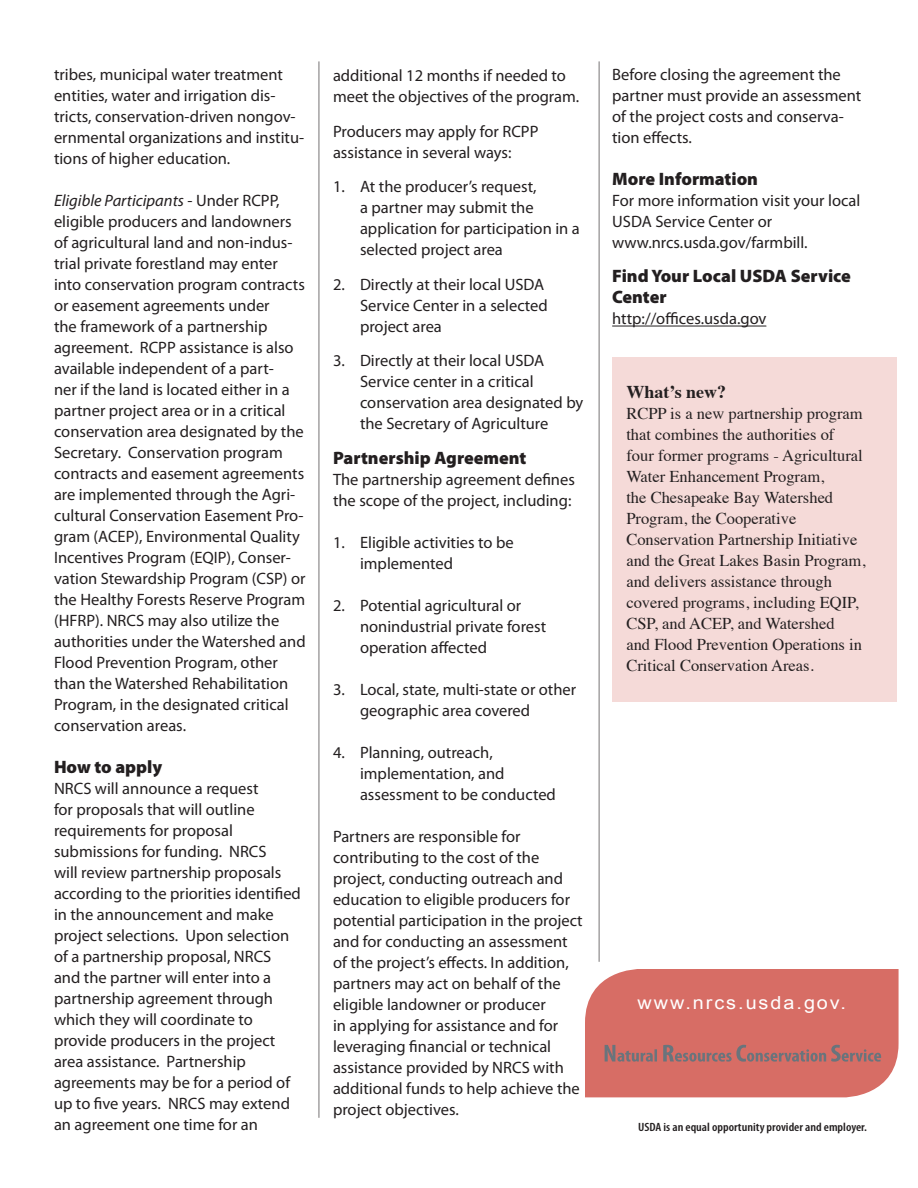
<style>
.page{position:relative;width:918px;height:1188px;background:#fff}
.page>*{position:absolute;margin:0;border:0;box-sizing:border-box;transform-origin:0 0}
.Subhead_1{font:900 18px/21px "Myriad Pro";color:#231f20}
.t1{font:18px "Arial";letter-spacing:.1em;color:#fff;scale:1.1 1}
.Subhead_1-2{font:700 18px "Times";color:#231f20}
.Subhead_1-3{font:16.5px/21px "Myriad Pro";color:#231f20}
.Body_text{font:16.5px/21px "Myriad Pro";color:#231f20}
.Body_text-2{font:16.5px/21px "Times";color:#231f20}
.t2{font:600 condensed 12px "Myriad Pro";color:#231f20;scale:1.1 1}
.s1{font-style:italic}
.s2{font-family:"Calibri";font-weight:700;color:#fff}
</style>
<div class="page">
<hr style="left:612px;top:326px;width:155px;height:1px;background:#231f20">
<hr style="left:319px;top:61px;width:1px;height:1057px;background:#231f20">
<hr style="left:599px;top:61px;width:1px;height:901px;background:#231f20">
<svg style="left:585px;top:969px;width:314px;height:128px;background:#d4716a"></svg>
<div style="left:612px;top:357px;width:284px;height:345px;background:#f5dad8"></div>
<p class="Subhead_1-3" style="left:54px;top:64px;width:252px">tribes, municipal water treatment entities, water and irrigation dis&shy;tricts, conservation-driven nongov&shy;ernmental organizations and institu&shy;tions of higher education.</p>
<p class="Subhead_1-3" style="left:54px;top:190px;width:253px"><span class="s1">Eligible Participants</span> - Under RCPP, eligible producers and landowners of agricultural land and non-indus&shy;trial private forestland may enter into conservation program contracts or easement agreements under<br>the framework of a partnership agreement. RCPP assistance is also available independent of a part-<br>ner if the land is located either in a partner project area or in a critical conservation area designated by the Secretary. Conservation program contracts and easement agreements are implemented through the Agri&shy;cultural Conservation Easement Pro&shy;gram (ACEP), Environmental Quality Incentives Program (EQIP), Conser&shy;vation Stewardship Program (CSP) or the Healthy Forests Reserve Program (HFRP). NRCS may also utilize the authorities under the Watershed and Flood Prevention Program, other than the Watershed Rehabilitation Program, in the designated critical conservation areas.</p>
<p class="Subhead_1" style="left:54px;top:756px;width:110px">How to apply</p>
<p class="Body_text" style="left:54px;top:778px;width:248px">NRCS will announce a request<br>for proposals that will outline requirements for proposal submissions for funding. NRCS<br>will review partnership proposals according to the priorities identified in the announcement and make project selections. Upon selection of a partnership proposal, NRCS and the partner will enter into a partnership agreement through which they will coordinate to provide producers in the project area assistance. Partnership agreements may be for a period of up to five years. NRCS may extend an agreement one time for an</p>
<p class="Body_text" style="left:333px;top:65px;width:248px">additional 12 months if needed to meet the objectives of the program.</p>
<p class="Body_text" style="left:333px;top:121px;width:207px">Producers may apply for RCPP assistance in several ways:</p>
<p class="Body_text" style="left:360px;top:176px;width:221px;text-indent:-27px">1. At the producer’s request,<br>a partner may submit the application for participation in a selected project area</p>
<p class="Body_text" style="left:360px;top:274px;width:189px;text-indent:-27px">2. Directly at their local USDA<br>Service Center in a selected project area</p>
<p class="Body_text" style="left:360px;top:350px;width:225px;text-indent:-27px">3. Directly at their local USDA<br>Service center in a critical conservation area designated by the Secretary of Agriculture</p>
<p class="Subhead_1" style="left:333px;top:447px;width:195px">Partnership Agreement</p>
<p class="Subhead_1-3" style="left:333px;top:469px;width:243px">The partnership agreement defines the scope of the project, including:</p>
<p class="Subhead_1-3" style="left:360px;top:532px;width:155px;text-indent:-27px">1. Eligible activities to be implemented</p>
<p class="Subhead_1-3" style="left:360px;top:595px;width:188px;text-indent:-27px">2. Potential agricultural or nonindustrial private forest operation affected</p>
<p class="Subhead_1-3" style="left:360px;top:679px;width:218px;text-indent:-27px">3. Local, state, multi-state or other geographic area covered</p>
<p class="Subhead_1-3" style="left:360px;top:742px;width:197px;text-indent:-27px">4. Planning, outreach, implementation, and assessment to be conducted</p>
<p class="Subhead_1-3" style="left:333px;top:826px;width:251px">Partners are responsible for contributing to the cost of the project, conducting outreach and education to eligible producers for potential participation in the project and for conducting an assessment of the project’s effects. In addition, partners may act on behalf of the eligible landowner or producer<br>in applying for assistance and for leveraging financial or technical assistance provided by NRCS with additional funds to help achieve the project objectives.</p>
<p class="Subhead_1-3" style="left:612px;top:64px;width:251px">Before closing the agreement the partner must provide an assessment of the project costs and conserva&shy;tion effects.</p>
<p class="Subhead_1" style="left:612px;top:168px;width:147px">More Information</p>
<p class="Subhead_1-3" style="left:612px;top:190px;width:250px">For more information visit your local<br>USDA Service Center or</p>
<p class="Body_text" style="left:612px;top:232px;width:197px">www.nrcs.usda.gov/farmbill.</p>
<p class="Subhead_1" style="left:612px;top:265px;width:240px">Find Your Local USDA Service<br>Center</p>
<p class="Subhead_1-3" style="left:612px;top:308px;width:245px">http://offices.usda.gov<span class="s2">nd manage-</span></p>
<p class="Subhead_1-2" style="left:626px;top:375px;width:101px">What’s new?</p>
<p class="Body_text-2" style="left:626px;top:402px;width:241px">RCPP is a new partnership program that combines the authorities of four former programs - Agricultural<br>Water Enhancement Program,<br>the Chesapeake Bay Watershed<br>Program, the Cooperative<br>Conservation Partnership Initiative and the Great Lakes Basin Program, and delivers assistance through covered programs, including EQIP,<br>CSP, and ACEP, and Watershed<br>and Flood Prevention Operations in<br>Critical Conservation Areas.</p>
<p class="t1" style="left:638px;top:992px;width:191px">www.nrcs.usda.gov.</p>
<p class="t2" style="left:638px;top:1120px;width:209px">USDA is an equal opportunity provider and employer.</p>
</div>
